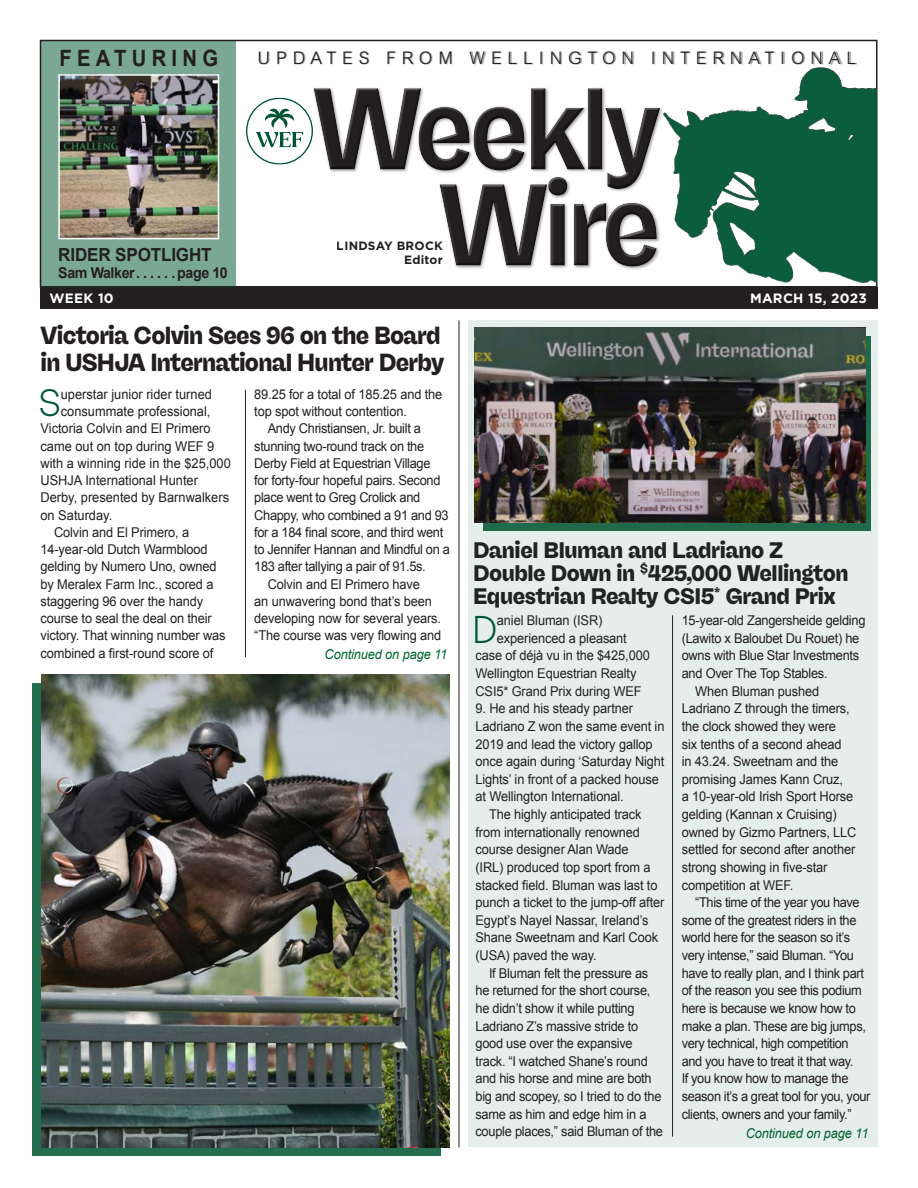
<style>
.page{position:relative;width:918px;height:1188px;background:#fff}
.page>*{position:absolute;margin:0;border:0;box-sizing:border-box;transform-origin:0 0}
.t1{font:300 38.7px "BR Sonoma";color:#005633;scale:.95 1}
.t2{font:300 38.1px "BR Sonoma";color:#005633;scale:.95 1}
.t3{font:900 24.75px "Freigeist";letter-spacing:-.03em;color:#231f20;scale:.93 1}
.t4{font:900 22.5px/23.2px "Freigeist";letter-spacing:-.02em;color:#231f20;scale:.95 1}
.t5{font:700 22.5px "Arial";letter-spacing:.26em;color:#231f20;scale:.9 1}
.t6{font:700 18px "Arial";letter-spacing:-.01em;color:#231f20;scale:.95 1}
.t7{font:300 17.25px "Arial MT Std";letter-spacing:.35em;color:#231f20}
.t8{font:700 15px "Arial";letter-spacing:-.03em;color:#231f20;scale:.95 1}
.t9{font:13.5px/17.7px "Arial";letter-spacing:-.01em;color:#231f20;scale:.95 1}
.t10{font:13.5px/17.7px "Arial";letter-spacing:-.03em;color:#231f20;scale:.95 1}
.t11{font:italic 13.5px "Arial";letter-spacing:-.01em;color:#006435;scale:.95 1}
.t12{font:700 13.5px "Gotham";letter-spacing:.02em;color:#fff}
.t13{font:700 12px/14.4px "Gotham";letter-spacing:.02em;color:#231f20;text-align:right}
</style>
<div class="page">
<div style="left:32px;top:684px;width:409px;height:472px;background:#246d4f"></div>
<img style="left:41px;top:675px;width:409px;height:472px">
<div style="left:40px;top:287px;width:838px;height:22px;background:#231f20"></div>
<div style="left:40px;top:40px;width:196px;height:248px;background:#7ba795"></div>
<div style="left:259px;top:52px;width:598px;height:13px;background:#231f20;opacity:.55"></div>
<div style="left:40px;top:40px;width:838px;height:247px;border:2px solid #231f20"></div>
<div style="left:311px;top:87px;width:353px;height:183px;background:#231f20;opacity:.75"></div>
<svg style="left:246px;top:88px;width:395px;height:179px"></svg>
<img style="left:641px;top:60px;width:235px;height:227px">
<hr style="left:245px;top:390px;width:1px;height:267px;background:#231f20">
<img style="left:61px;top:77px;width:155px;height:159px">
<div style="left:58px;top:74px;width:161px;height:165px;border:2px solid #fff"></div>
<svg style="left:57px;top:778px;width:26px;height:15px"></svg>
<hr style="left:459px;top:320px;width:1px;height:827px;background:#231f20">
<div style="left:468px;top:321px;width:409px;height:826px;background:#e6eeeb"></div>
<img style="left:474px;top:327px;width:392px;height:196px">
<p class="t5" style="left:59px;top:43px;width:178px">FEATURING</p>
<p class="t7" style="left:258px;top:48px;width:600px">UPDATES FROM WELLINGTON INTERNATIONAL</p>
<p class="t6" style="left:58px;top:243px;width:163px">RIDER SPOTLIGHT</p>
<p class="t8" style="left:58px;top:263px;width:180px">Sam Walker . . . . . page 10</p>
<p class="t13" style="left:337px;top:238px;width:108px">LINDSAY BROCK<br>Editor</p>
<p class="t12" style="left:50px;top:289px;width:66px">WEEK 10</p>
<p class="t12" style="left:750px;top:289px;width:118px">MARCH 15, 2023</p>
<p class="t3" style="left:40px;top:319px;width:432px">Victoria Colvin Sees 96 on the Board</p>
<p class="t3" style="left:40px;top:346px;width:436px">in USHJA International Hunter Derby</p>
<p class="t2" style="left:39px;top:379px;width:25px">S</p>
<p class="t9" style="left:61px;top:385px;width:161px">uperstar junior rider turned</p>
<p class="t9" style="left:254px;top:386px;width:200px;line-height:17.2px">89.25 for a total of 185.25 and the top spot without contention.</p>
<p class="t9" style="left:254px;top:420px;width:208px;line-height:17.2px;text-indent:14px">Andy Christiansen, Jr. built a stunning two-round track on the Derby Field at Equestrian Village<br>for forty-four hopeful pairs. Second place went to Greg Crolick and Chappy, who combined a 91 and 93 for a 184 final score, and third went to Jennifer Hannan and Mindful on a 183 after tallying a pair of 91.5s.</p>
<p class="t9" style="left:254px;top:575px;width:199px;line-height:17.2px;text-indent:14px">Colvin and El Primero have<br>an unwavering bond that’s been developing now for several years. “The course was very flowing and</p>
<p class="t9" style="left:61px;top:403px;width:159px">consummate professional,</p>
<p class="t9" style="left:40px;top:420px;width:181px">Victoria Colvin and El Primero</p>
<p class="t9" style="left:40px;top:437px;width:185px">came out on top during WEF 9</p>
<p class="t9" style="left:40px;top:454px;width:202px">with a winning ride in the $25,000</p>
<p class="t9" style="left:40px;top:472px;width:167px">USHJA International Hunter</p>
<p class="t9" style="left:40px;top:489px;width:200px">Derby, presented by Barnwalkers</p>
<p class="t9" style="left:40px;top:506px;width:77px">on Saturday.</p>
<p class="t9" style="left:40px;top:524px;width:196px;line-height:17.2px;text-indent:14px">Colvin and El Primero, a<br>14-year-old Dutch Warmblood gelding by Numero Uno, owned by Meralex Farm Inc., scored a staggering 96 over the handy course to seal the deal on their victory. That winning number was combined a first-round score of</p>
<p class="t11" style="left:325px;top:646px;width:131px">Continued on page 11</p>
<p class="t4" style="left:473px;top:538px;width:328px">Daniel Bluman and Ladriano Z</p>
<p class="t4" style="left:473px;top:561px;width:397px">Double Down in <sup>$</sup>425,000 Wellington<br>Equestrian Realty CSI5<sup>*</sup> Grand Prix</p>
<p class="t1" style="left:472px;top:606px;width:28px">D</p>
<p class="t9" style="left:497px;top:612px;width:112px">aniel Bluman (ISR)</p>
<p class="t9" style="left:682px;top:612px;width:195px">15-year-old Zangersheide gelding (Lawito x Baloubet Du Rouet) he owns with Blue Star Investments and Over The Top Stables.</p>
<p class="t9" style="left:682px;top:682px;width:185px;text-indent:14px">When Bluman pushed<br>Ladriano Z through the timers, the clock showed they were<br>six tenths of a second ahead<br>in 43.24. Sweetnam and the promising James Kann Cruz,<br>a 10-year-old Irish Sport Horse gelding (Kannan x Cruising) owned by Gizmo Partners, LLC settled for second after another strong showing in five-star competition at WEF.</p>
<p class="t10" style="left:682px;top:894px;width:200px;text-indent:14px">“This time of the year you have some of the greatest riders in the world here for the season so it’s very intense,” said Bluman. “You have to really plan, and I think part of the reason you see this podium here is because we know how to make a plan. These are big jumps, very technical, high competition and you have to treat it that way.<br>If you know how to manage the season it’s a great tool for you, your clients, owners and your family.”</p>
<p class="t9" style="left:497px;top:629px;width:138px">experienced a pleasant</p>
<p class="t9" style="left:475px;top:647px;width:185px">case of déjà vu in the $425,000</p>
<p class="t9" style="left:475px;top:665px;width:171px">Wellington Equestrian Realty</p>
<p class="t9" style="left:475px;top:682px;width:177px">CSI5* Grand Prix during WEF</p>
<p class="t9" style="left:475px;top:700px;width:200px">9. He and his steady partner<br>Ladriano Z won the same event in<br>2019 and lead the victory gallop once again during ‘Saturday Night<br>Lights’ in front of a packed house at Wellington International.</p>
<p class="t9" style="left:475px;top:806px;width:200px;text-indent:14px">The highly anticipated track from internationally renowned course designer Alan Wade<br>(IRL) produced top sport from a stacked field. Bluman was last to punch a ticket to the jump-off after<br>Egypt’s Nayel Nassar, Ireland’s<br>Shane Sweetnam and Karl Cook (USA) paved the way.</p>
<p class="t9" style="left:475px;top:964px;width:199px;text-indent:14px">If Bluman felt the pressure as he returned for the short course, he didn’t show it while putting<br>Ladriano Z’s massive stride to good use over the expansive track. “I watched Shane’s round and his horse and mine are both big and scopey, so I tried to do the same as him and edge him in a couple places,” said Bluman of the</p>
<p class="t11" style="left:746px;top:1124px;width:131px">Continued on page 11</p>
</div>
